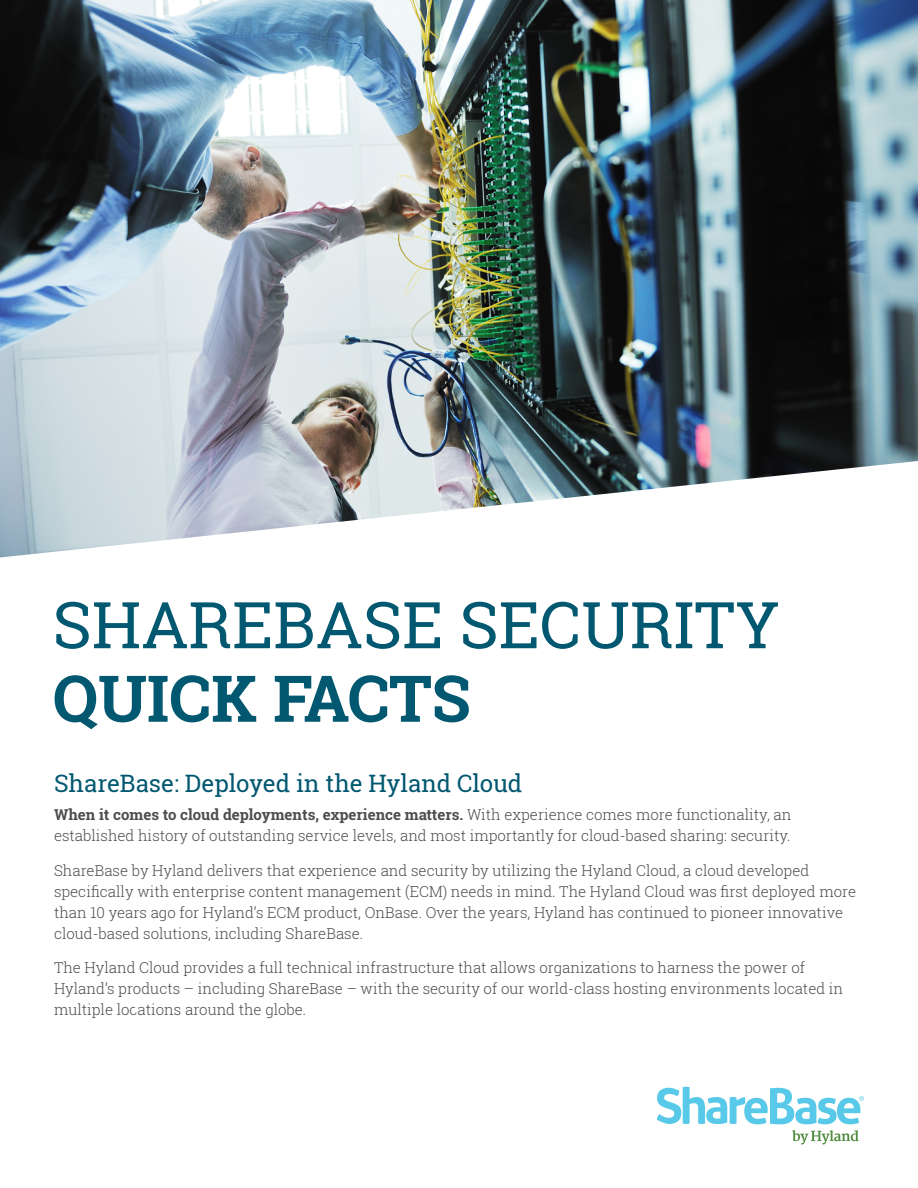
<style>
.page{position:relative;width:918px;height:1188px;background:#fff}
.page>*{position:absolute;margin:0;border:0;box-sizing:border-box;transform-origin:0 0}
.t1{font:64.5px "Roboto Slab";color:#025870}
.t2{font:700 64.5px "Roboto Slab";letter-spacing:-.005em;color:#025870}
.t3{font:24px "Roboto Slab";color:#025870}
.t4{font:300 15px/21px "Roboto Slab";color:#4d4d4f}
.s1{font-weight:700}
</style>
<div class="page">
<svg style="left:792px;top:1130px;width:67px;height:14px"></svg>
<svg style="left:657px;top:1087px;width:207px;height:37px"></svg>
<img style="left:0;top:0;width:918px;height:557px">
<h1 class="t1" style="left:52px;top:581px;width:729px">SHAREBASE SECURITY</h1>
<h1 class="t2" style="left:52px;top:654px;width:420px">QUICK FACTS</h1>
<h2 class="t3" style="left:54px;top:767px;width:470px">ShareBase: Deployed in the Hyland Cloud</h2>
<p class="t4" style="left:54px;top:804px;width:739px"><span class="s1">When it comes to cloud deployments, experience matters.</span> With experience comes more functionality, an established history of outstanding service levels, and most importantly for cloud-based sharing: security.</p>
<p class="t4" style="left:54px;top:859px;width:804px">ShareBase by Hyland delivers that experience and security by utilizing the Hyland Cloud, a cloud developed specifically with enterprise content management (ECM) needs in mind. The Hyland Cloud was first deployed more than 10 years ago for Hyland’s ECM product, OnBase. Over the years, Hyland has continued to pioneer innovative cloud-based solutions, including ShareBase.</p>
<p class="t4" style="left:54px;top:957px;width:791px">The Hyland Cloud provides a full technical infrastructure that allows organizations to harness the power of<br>Hyland’s products – including ShareBase – with the security of our world-class hosting environments located in multiple locations around the globe.</p>
</div>
